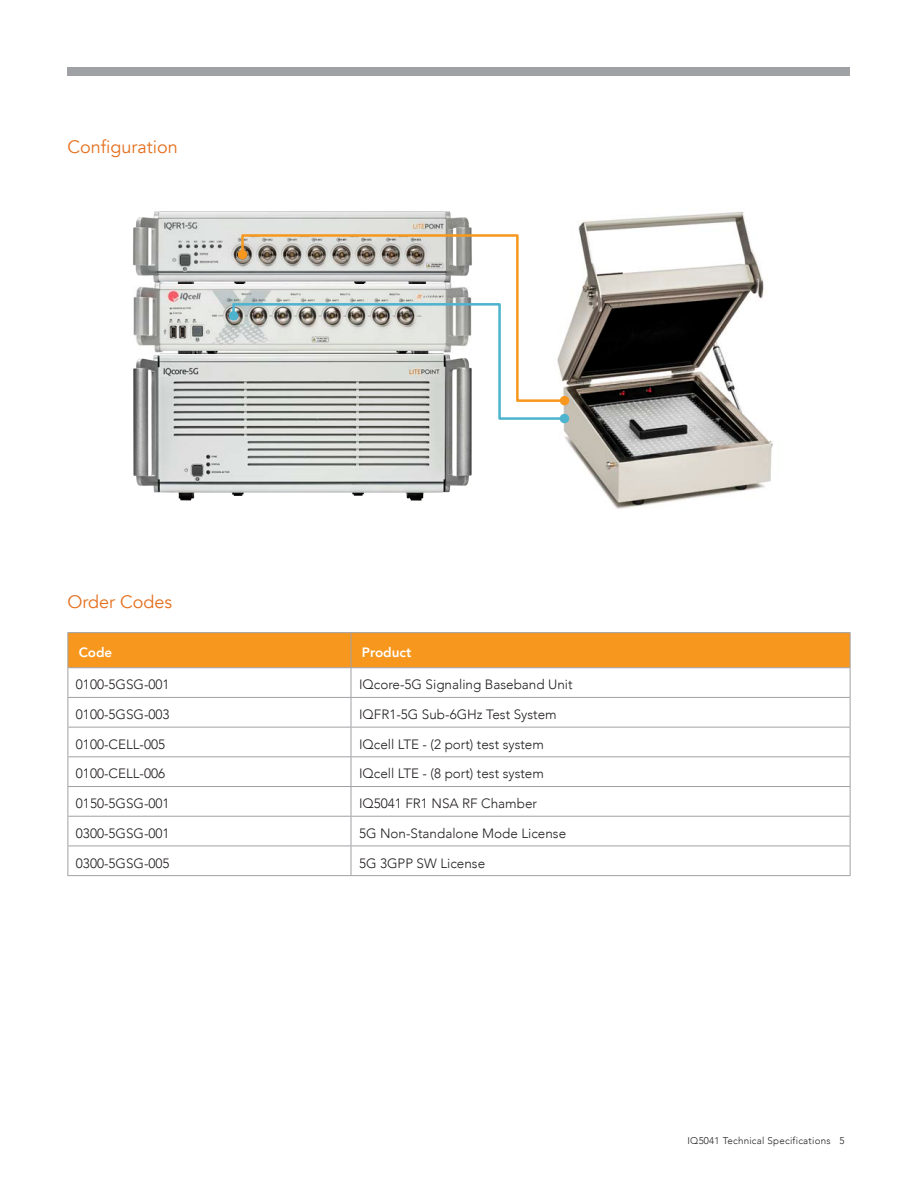
<style>
.page{position:relative;width:918px;height:1188px;background:#fff}
.page>*{position:absolute;margin:0;border:0;box-sizing:border-box;transform-origin:0 0}
.Subhead_3{font:18px "Avenir";color:#e4701e}
.Subhead_1{font:18px "Avenir";color:#e4701e}
.Table_C_body{font:300 13.5px "Avenir";color:#231f20}
.Table_C_head{font:800 13.5px "Avenir";color:#fff}
.t1{font:300 9.75px "Avenir";letter-spacing:.025em;color:#231f20}
</style>
<div class="page">
<div style="left:68px;top:68px;width:782px;height:8px;background:#a0a1a5"></div>
<hr style="left:68px;top:632px;width:283px;height:1px;background:#a0a1a5">
<hr style="left:351px;top:632px;width:499px;height:1px;background:#a0a1a5">
<svg style="left:68px;top:633px;width:783px;height:242px"></svg>
<hr style="left:351px;top:846px;width:499px;height:1px;background:#a0a1a5">
<hr style="left:68px;top:875px;width:283px;height:1px;background:#a0a1a5">
<hr style="left:351px;top:875px;width:499px;height:1px;background:#a0a1a5">
<img style="left:133px;top:211px;width:339px;height:66px">
<img style="left:133px;top:277px;width:107px;height:72px">
<img style="left:133px;top:349px;width:339px;height:152px">
<img style="left:560px;top:212px;width:213px;height:297px">
<svg style="left:240px;top:233px;width:327px;height:69px"></svg>
<div style="left:238px;top:250px;width:9px;height:9px;background:#f7971d;border-radius:50%"></div>
<div style="left:560px;top:396px;width:9px;height:9px;background:#f7971d;border-radius:50%"></div>
<svg style="left:231px;top:302px;width:336px;height:119px"></svg>
<div style="left:229px;top:311px;width:9px;height:10px;background:#4db3cf;border-radius:50%"></div>
<div style="left:560px;top:414px;width:9px;height:9px;background:#4db3cf;border-radius:50%"></div>
<p class="Subhead_3" style="left:68px;top:136px;width:112px">Configuration</p>
<p class="Subhead_1" style="left:68px;top:591px;width:106px">Order Codes</p>
<p class="Table_C_head" style="left:79px;top:642px;width:35px">Code</p>
<p class="Table_C_head" style="left:362px;top:642px;width:51px">Product</p>
<p class="Table_C_body" style="left:76px;top:677px;width:95px">0100-5GSG-001</p>
<p class="Table_C_body" style="left:359px;top:677px;width:215px">IQcore-5G Signaling Baseband Unit</p>
<p class="Table_C_body" style="left:76px;top:706px;width:95px">0100-5GSG-003</p>
<p class="Table_C_body" style="left:359px;top:706px;width:199px">IQFR1-5G Sub-6GHz Test System</p>
<p class="Table_C_body" style="left:76px;top:736px;width:91px">0100-CELL-005</p>
<p class="Table_C_body" style="left:359px;top:736px;width:186px">IQcell LTE - (2 port) test system</p>
<p class="Table_C_body" style="left:76px;top:766px;width:91px">0100-CELL-006</p>
<p class="Table_C_body" style="left:359px;top:766px;width:186px">IQcell LTE - (8 port) test system</p>
<p class="Table_C_body" style="left:76px;top:795px;width:95px">0150-5GSG-001</p>
<p class="Table_C_body" style="left:359px;top:795px;width:179px">IQ5041 FR1 NSA RF Chamber</p>
<p class="Table_C_body" style="left:76px;top:825px;width:95px">0300-5GSG-001</p>
<p class="Table_C_body" style="left:359px;top:825px;width:209px">5G Non-Standalone Mode License</p>
<p class="Table_C_body" style="left:76px;top:855px;width:95px">0300-5GSG-005</p>
<p class="Table_C_body" style="left:359px;top:855px;width:128px">5G 3GPP SW License</p>
<p class="t1" style="left:688px;top:1135px;width:158px">IQ5041 Technical Specifications 5</p>
</div>
